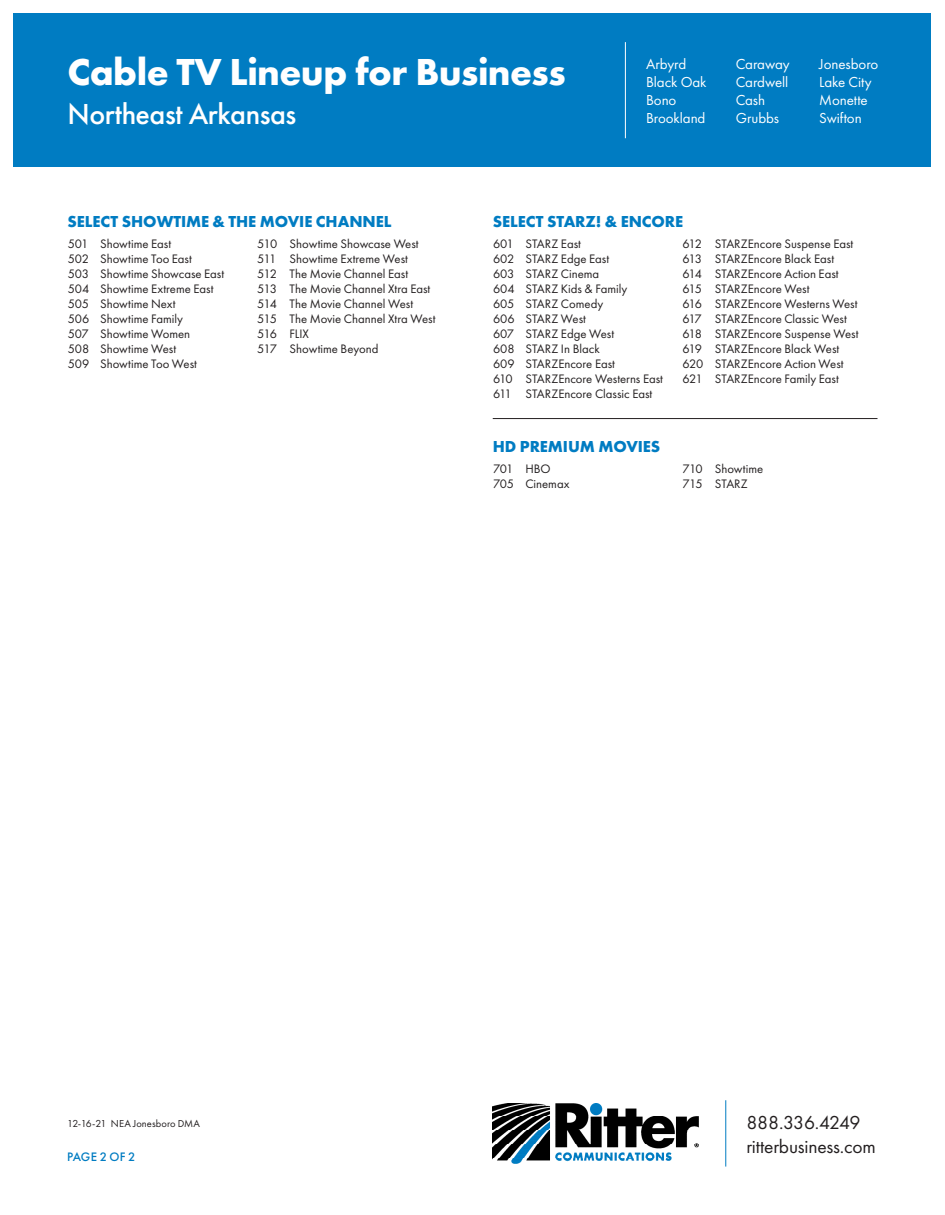
<style>
.page{position:relative;width:945px;height:1215px;background:#fff}
.page>*{position:absolute;margin:0;border:0;box-sizing:border-box;transform-origin:0 0}
.Head_1{font:700 39px "Futura PT";letter-spacing:-.015em;color:#fff}
.Head_1-2{font:500 30px "Futura PT";letter-spacing:-.015em;color:#fff}
.body_copy-black{font:19.5px/24px "Futura PT";letter-spacing:-.01em;color:#231f20}
.Head_1-3{font:700 16.5px "Futura PT";letter-spacing:-.005em;color:#007cc2}
.Line_up{font:15px "Futura PT";letter-spacing:-.005em;color:#fff}
.Line_up-2{font:12.75px/15px "Futura PT";color:#231f20}
.Line_up-3{font:500 12.75px "Futura PT";letter-spacing:-.005em;color:#007cc2}
.Line_up-4{font:10.5px "Futura PT";letter-spacing:.005em;color:#231f20}
</style>
<div class="page">
<div style="left:14px;top:14px;width:918px;height:153px;background:#007cc2"></div>
<hr style="left:625px;top:42px;width:1px;height:96px;background:#fff">
<img style="left:493px;top:1103px;width:205px;height:61px">
<hr style="left:725px;top:1100px;width:1px;height:67px;background:#007cc2">
<hr style="left:493px;top:418px;width:385px;height:1px;background:#231f20">
<p class="Head_1" style="left:68px;top:47px;width:500px">Cable TV Lineup for Business</p>
<p class="Head_1-2" style="left:68px;top:96px;width:230px">Northeast Arkansas</p>
<p class="Line_up" style="left:646px;top:55px;width:42px">Arbyrd</p>
<p class="Line_up" style="left:646px;top:73px;width:62px">Black Oak</p>
<p class="Line_up" style="left:646px;top:91px;width:32px">Bono</p>
<p class="Line_up" style="left:646px;top:109px;width:61px">Brookland</p>
<p class="Line_up" style="left:736px;top:55px;width:56px">Caraway</p>
<p class="Line_up" style="left:736px;top:73px;width:54px">Cardwell</p>
<p class="Line_up" style="left:736px;top:91px;width:31px">Cash</p>
<p class="Line_up" style="left:736px;top:109px;width:45px">Grubbs</p>
<p class="Line_up" style="left:819px;top:55px;width:61px">Jonesboro</p>
<p class="Line_up" style="left:819px;top:73px;width:54px">Lake City</p>
<p class="Line_up" style="left:819px;top:91px;width:50px">Monette</p>
<p class="Line_up" style="left:819px;top:109px;width:44px">Swifton</p>
<p class="Head_1-3" style="left:68px;top:211px;width:325px">SELECT SHOWTIME &amp; THE MOVIE CHANNEL</p>
<p class="Line_up-2" style="left:257px;top:236px;width:180px">510 Showtime Showcase West<br>511 Showtime Extreme West<br>512 The Movie Channel East<br>513 The Movie Channel Xtra East<br>514 The Movie Channel West<br>515 The Movie Channel Xtra West<br>516 FLIX<br>517 Showtime Beyond</p>
<p class="Line_up-2" style="left:493px;top:236px;width:89px">601 STARZ East</p>
<p class="Head_1-3" style="left:493px;top:211px;width:192px">SELECT STARZ! &amp; ENCORE</p>
<p class="Line_up-2" style="left:68px;top:236px;width:105px">501 Showtime East</p>
<p class="Line_up-2" style="left:68px;top:251px;width:126px">502 Showtime Too East</p>
<p class="Line_up-2" style="left:68px;top:266px;width:158px">503 Showtime Showcase East</p>
<p class="Line_up-2" style="left:68px;top:281px;width:147px">504 Showtime Extreme East</p>
<p class="Line_up-2" style="left:68px;top:296px;width:109px">505 Showtime Next</p>
<p class="Line_up-2" style="left:68px;top:311px;width:117px">506 Showtime Family</p>
<p class="Line_up-2" style="left:68px;top:326px;width:124px">507 Showtime Women</p>
<p class="Line_up-2" style="left:68px;top:341px;width:110px">508 Showtime West</p>
<p class="Line_up-2" style="left:68px;top:356px;width:131px">509 Showtime Too West</p>
<p class="Line_up-2" style="left:682px;top:236px;width:178px">612 STARZEncore Suspense East<br>613 STARZEncore Black East<br>614 STARZEncore Action East<br>615 STARZEncore West<br>616 STARZEncore Westerns West<br>617 STARZEncore Classic West<br>618 STARZEncore Suspense West<br>619 STARZEncore Black West<br>620 STARZEncore Action West<br>621 STARZEncore Family East</p>
<p class="Line_up-2" style="left:493px;top:251px;width:118px">602 STARZ Edge East</p>
<p class="Line_up-2" style="left:493px;top:266px;width:108px">603 STARZ Cinema</p>
<p class="Line_up-2" style="left:493px;top:281px;width:136px">604 STARZ Kids &amp; Family</p>
<p class="Line_up-2" style="left:493px;top:296px;width:112px">605 STARZ Comedy</p>
<p class="Line_up-2" style="left:493px;top:311px;width:95px">606 STARZ West</p>
<p class="Line_up-2" style="left:493px;top:326px;width:123px">607 STARZ Edge West</p>
<p class="Line_up-2" style="left:493px;top:341px;width:108px">608 STARZ In Black</p>
<p class="Line_up-2" style="left:493px;top:356px;width:123px">609 STARZEncore East</p>
<p class="Line_up-2" style="left:493px;top:371px;width:171px">610 STARZEncore Westerns East</p>
<p class="Line_up-2" style="left:493px;top:386px;width:161px">611 STARZEncore Classic East</p>
<p class="Line_up-4" style="left:67px;top:1117px;width:134px">12-16-21 NEA Jonesboro DMA</p>
<p class="Line_up-3" style="left:67px;top:1149px;width:70px">PAGE 2 OF 2</p>
<p class="Head_1-3" style="left:493px;top:436px;width:169px">HD PREMIUM MOVIES</p>
<p class="Line_up-2" style="left:493px;top:461px;width:59px">701 HBO</p>
<p class="Line_up-2" style="left:493px;top:476px;width:78px">705 Cinemax</p>
<p class="Line_up-2" style="left:682px;top:461px;width:82px">710 Showtime<br>715 STARZ</p>
<p class="body_copy-black" style="left:746px;top:1110px;width:131px">888.336.4249 ritterbusiness.com</p>
</div>
